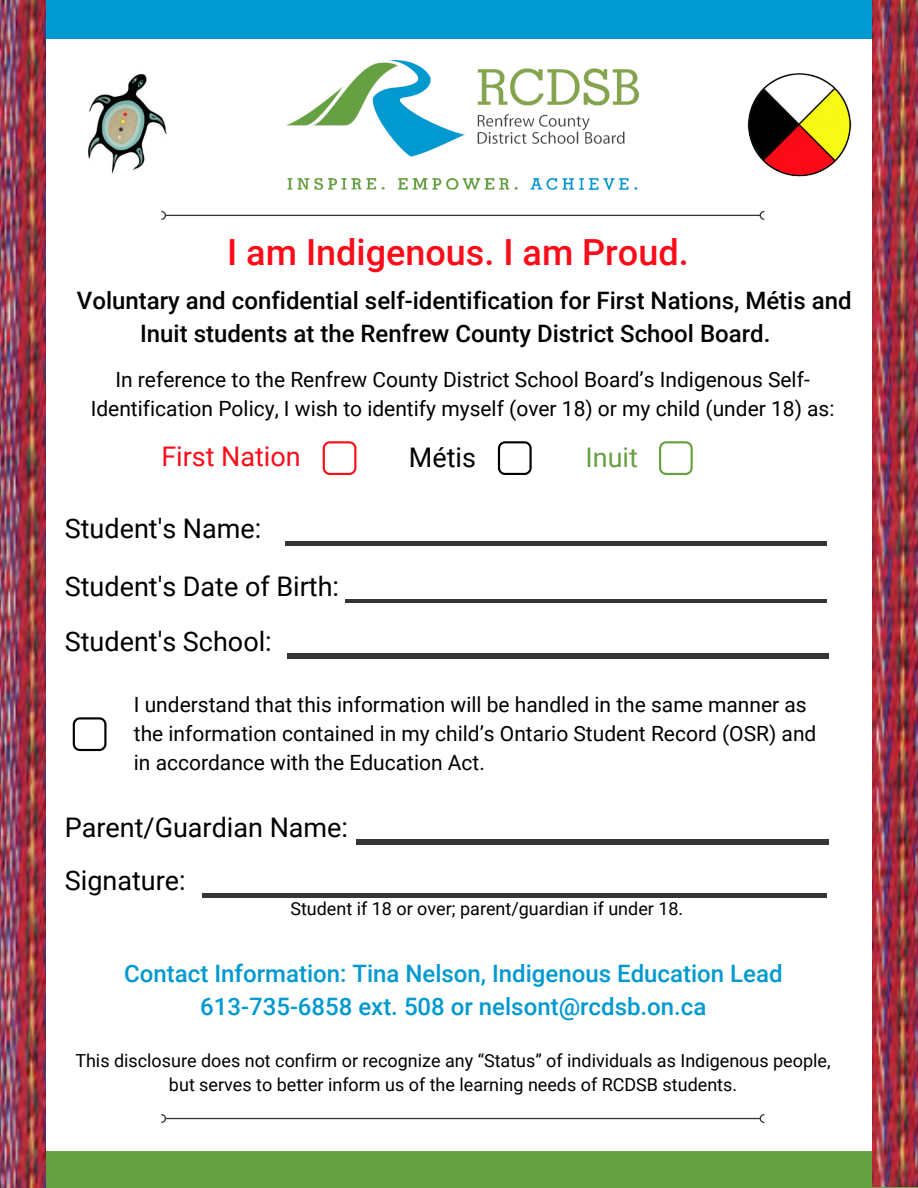
<style>
.page{position:relative;width:918px;height:1188px;background:#0099d0}
.page>*{position:absolute;margin:0;border:0;box-sizing:border-box;transform-origin:0 0}
.t1{font:500 36px "Roboto";color:#fc0b18}
.t2{font:27px "Roboto";color:#000}
.t3{font:27px "Roboto";color:#fc0b18}
.t4{font:27px "Roboto";color:#66a042}
.t5{font:500 24px/32.7px "Roboto";color:#000}
.t6{font:500 24px "Roboto";color:#0099d0}
.t7{font:21px/29.2px "Roboto";color:#000}
.t8{font:18px/24.8px "Roboto";color:#000;text-align:center}
</style>
<div class="page">
<div style="left:0;top:751px;width:918px;height:437px;background:#66a042"></div>
<div style="left:34px;top:39px;width:853px;height:1112px;background:#fff"></div>
<div style="left:285px;top:541px;width:541px;height:5px;background:#353535"></div>
<svg style="left:161px;top:211px;width:603px;height:9px"></svg>
<hr style="left:345px;top:599px;width:481px;height:4px;background:#353535">
<svg style="left:161px;top:1114px;width:603px;height:9px"></svg>
<img style="left:747px;top:73px;width:105px;height:104px">
<img style="left:88px;top:74px;width:79px;height:100px">
<img style="left:287px;top:61px;width:352px;height:128px">
<svg style="left:323px;top:441px;width:33px;height:34px"></svg>
<svg style="left:659px;top:441px;width:34px;height:34px"></svg>
<svg style="left:498px;top:441px;width:34px;height:34px"></svg>
<hr style="left:288px;top:654px;width:541px;height:4px;background:#353535">
<svg style="left:73px;top:717px;width:34px;height:34px"></svg>
<div style="left:356px;top:839px;width:473px;height:6px;background:#353535"></div>
<div style="left:202px;top:893px;width:625px;height:5px;background:#353535"></div>
<img style="left:0;top:0;width:45px;height:1188px">
<img style="left:872px;top:0;width:46px;height:1187px">
<p class="t1" style="left:227px;top:232px;width:463px">I am Indigenous. I am Proud.</p>
<p class="t5" style="left:140px;top:284px;width:713px;text-indent:-63px">Voluntary and confidential self-identification for First Nations, Métis and<br>Inuit students at the Renfrew County District School Board.</p>
<p class="t7" style="left:91px;top:365px;width:745px;text-align:center">In reference to the Renfrew County District School Board’s Indigenous Self-<br>Identification Policy, I wish to identify myself (over 18) or my child (under 18) as:</p>
<p class="t3" style="left:161px;top:441px;width:141px">First Nation</p>
<p class="t2" style="left:409px;top:442px;width:69px">Métis</p>
<p class="t4" style="left:586px;top:442px;width:54px">Inuit</p>
<p class="t2" style="left:65px;top:513px;width:198px">Student's Name:</p>
<p class="t2" style="left:65px;top:571px;width:276px">Student's Date of Birth:</p>
<p class="t2" style="left:65px;top:625px;width:208px">Student's School:</p>
<p class="t7" style="left:134px;top:690px;width:684px">I understand that this information will be handled in the same manner as the information contained in my child’s Ontario Student Record (OSR) and in accordance with the Education Act.</p>
<p class="t2" style="left:65px;top:812px;width:285px">Parent/Guardian Name:</p>
<p class="t2" style="left:65px;top:865px;width:122px">Signature:</p>
<p class="t8" style="left:290px;top:896px;width:394px">Student if 18 or over; parent/guardian if under 18.</p>
<p class="t6" style="left:124px;top:960px;width:660px">Contact Information: Tina Nelson, Indigenous Education Lead</p>
<p class="t6" style="left:200px;top:993px;width:508px">613-735-6858 ext. 508 or nelsont@rcdsb.on.ca</p>
<p class="t8" style="left:75px;top:1048px;width:757px">This disclosure does not confirm or recognize any “Status” of individuals as Indigenous people, but serves to better inform us of the learning needs of RCDSB students.</p>
</div>
